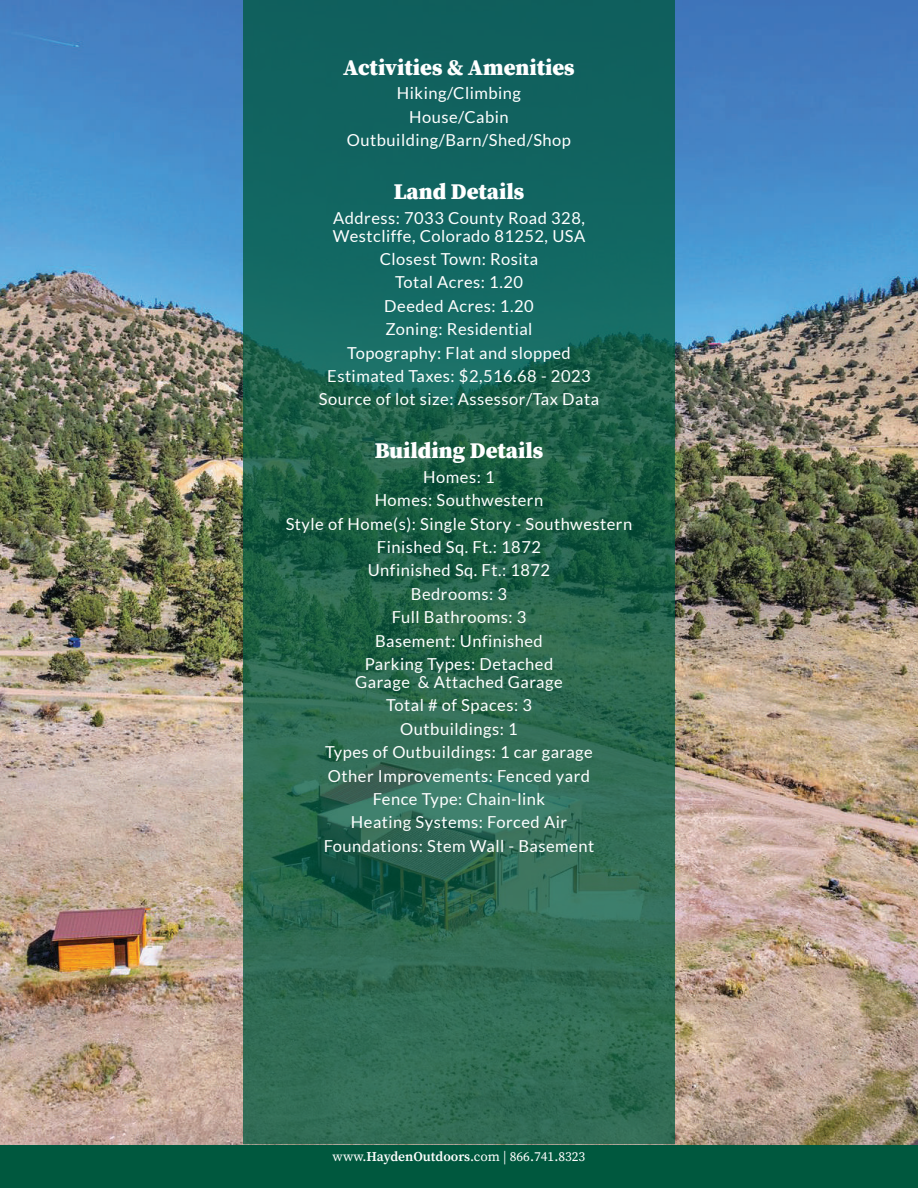
<style>
.page{position:relative;width:918px;height:1188px;background:#fff}
.page>*{position:absolute;margin:0;border:0;box-sizing:border-box;transform-origin:0 0}
.t1{font:900 22.5px "Source Serif Pro";color:#fff}
.t2{font:16.5px/23.4px "Lato";letter-spacing:.03em;color:#fff;text-align:center}
.t3{font:13.5px "Source Serif Pro";color:#fff}
.s1{font-weight:600}
</style>
<div class="page">
<div style="left:0;top:1144px;width:918px;height:44px;background:#00583e"></div>
<img style="left:0;top:0;width:918px;height:1144px">
<svg style="left:243px;top:0;width:432px;height:1144px;background:#216654"></svg>
<h1 class="t1" style="left:343px;top:51px;width:233px">Activities &amp; Amenities</h1>
<p class="t2" style="left:347px;top:82px;width:226px">Hiking/Climbing<br>House/Cabin<br>Outbuilding/Barn/Shed/Shop</p>
<h1 class="t1" style="left:394px;top:176px;width:132px">Land Details</h1>
<p class="t2" style="left:333px;top:209px;width:254px;line-height:18px;text-align:left">Address: 7033 County Road 328,<br>Westcliffe, Colorado 81252, USA</p>
<p class="t2" style="left:319px;top:247px;width:282px">Closest Town: Rosita<br>Total Acres: 1.20<br>Deeded Acres: 1.20<br>Zoning: Residential<br>Topography: Flat and slopped<br>Estimated Taxes: $2,516.68 - 2023<br>Source of lot size: Assessor/Tax Data</p>
<h1 class="t1" style="left:375px;top:435px;width:170px">Building Details</h1>
<p class="t2" style="left:286px;top:465px;width:348px">Homes: 1<br>Homes: Southwestern<br>Style of Home(s): Single Story - Southwestern<br>Finished Sq. Ft.: 1872<br>Unfinished Sq. Ft.: 1872<br>Bedrooms: 3<br>Full Bathrooms: 3<br>Basement: Unfinished<br>Parking Types: Detached</p>
<p class="t2" style="left:324px;top:670px;width:272px">Garage &amp; Attached Garage<br>Total # of Spaces: 3<br>Outbuildings: 1<br>Types of Outbuildings: 1 car garage<br>Other Improvements: Fenced yard<br>Fence Type: Chain-link<br>Heating Systems: Forced Air<br>Foundations: Stem Wall - Basement</p>
<p class="t3" style="left:333px;top:1148px;width:254px">www.<span class="s1">HaydenOutdoors</span>.com | 866.741.8323</p>
</div>
